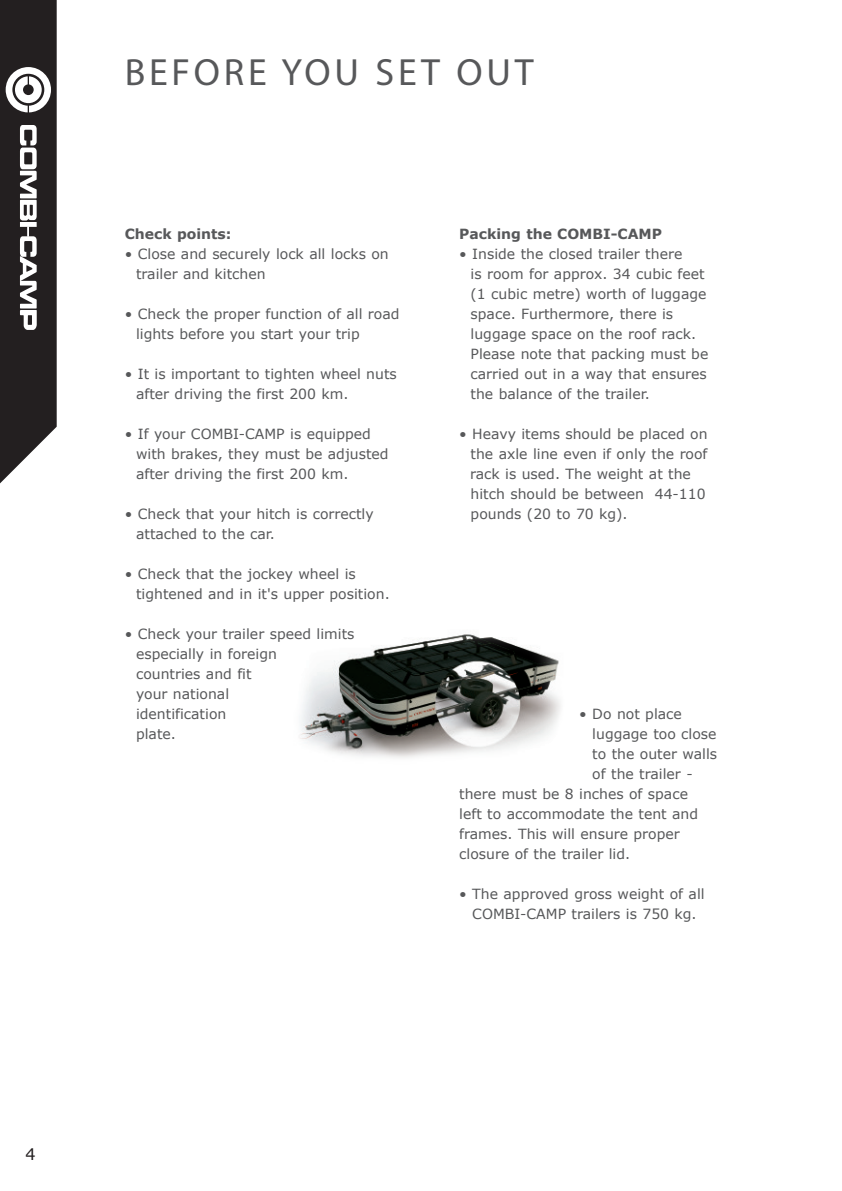
<style>
.page{position:relative;width:842px;height:1191px;background:#fff}
.page>*{position:absolute;margin:0;border:0;box-sizing:border-box;transform-origin:0 0}
.t1{font:38px "Myriad Pro";letter-spacing:.1em;color:#57585a}
.t2{font:16px "Verdana";color:#231f20}
.t3{font:14px/20px "Verdana";color:#57585a}
.t4{font:700 14px "Verdana";color:#57585a}
</style>
<div class="page">
<svg style="left:0;top:0;width:57px;height:484px"></svg>
<img style="left:300px;top:634px;width:261px;height:124px">
<p class="t2" style="left:26px;top:1143px;width:12px">4</p>
<h1 class="t1" style="left:125px;top:49px;width:411px">BEFORE YOU SET OUT</h1>
<p class="t4" style="left:125px;top:224px;width:108px">Check points:</p>
<p class="t3" style="left:136px;top:244px;width:254px;text-indent:-11px">• Close and securely lock all locks on trailer and kitchen</p>
<p class="t3" style="left:136px;top:304px;width:265px;text-indent:-11px">• Check the proper function of all road lights before you start your trip</p>
<p class="t3" style="left:136px;top:364px;width:262px;text-indent:-11px">• It is important to tighten wheel nuts after driving the first 200 km.</p>
<p class="t3" style="left:136px;top:424px;width:254px;text-indent:-11px">• If your COMBI-CAMP is equipped with brakes, they must be adjusted after driving the first 200 km.</p>
<p class="t3" style="left:136px;top:504px;width:239px;text-indent:-11px">• Check that your hitch is correctly attached to the car.</p>
<p class="t3" style="left:136px;top:564px;width:255px;text-indent:-11px">• Check that the jockey wheel is tightened and in it's upper position.</p>
<p class="t3" style="left:136px;top:624px;width:220px;text-indent:-11px">• Check your trailer speed limits especially in foreign<br>countries and fit<br>your national<br>identification<br>plate.</p>
<p class="t4" style="left:459px;top:224px;width:204px">Packing the COMBI-CAMP</p>
<p class="t3" style="left:471px;top:244px;width:239px;text-indent:-11px">• Inside the closed trailer there<br>is room for approx. 34 cubic feet (1 cubic metre) worth of luggage space. Furthermore, there is luggage space on the roof rack.<br>Please note that packing must be carried out in a way that ensures the balance of the trailer.</p>
<p class="t3" style="left:470px;top:424px;width:239px;text-indent:-11px">• Heavy items should be placed on the axle line even if only the roof rack is used. The weight at the hitch should be between 44-110 pounds (20 to 70 kg).</p>
<p class="t3" style="left:579px;top:704px;width:104px">• Do not place</p>
<p class="t3" style="left:592px;top:724px;width:126px">luggage too close</p>
<p class="t3" style="left:592px;top:744px;width:126px">to the outer walls</p>
<p class="t3" style="left:592px;top:764px;width:102px">of the trailer -</p>
<p class="t3" style="left:459px;top:784px;width:230px">there must be 8 inches of space</p>
<p class="t3" style="left:459px;top:804px;width:240px">left to accommodate the tent and</p>
<p class="t3" style="left:459px;top:824px;width:222px">frames. This will ensure proper</p>
<p class="t3" style="left:459px;top:844px;width:173px">closure of the trailer lid.</p>
<p class="t3" style="left:459px;top:884px;width:247px;text-align:center">• The approved gross weight of all<br>COMBI-CAMP trailers is 750 kg.</p>
</div>
